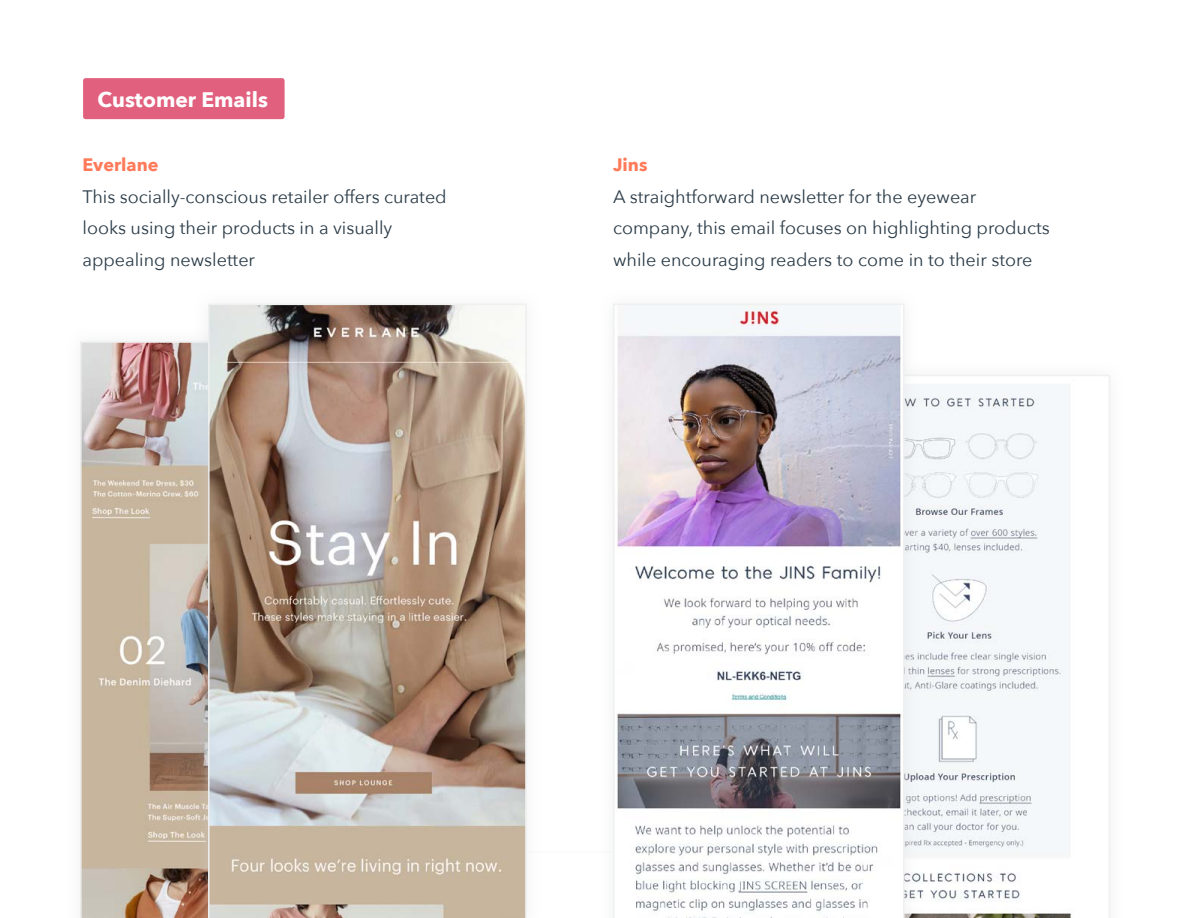
<style>
.page{position:relative;width:1188px;height:918px;background:#fff}
.page>*{position:absolute;margin:0;border:0;box-sizing:border-box;transform-origin:0 0}
.t1{font:700 21px "Avenir Next";color:#fff}
.t2{font:18px/31.5px "Avenir Next";color:#2a3b47}
.t3{font:700 18px "Avenir Next";color:#ff7a59}
</style>
<div class="page">
<hr style="left:82px;top:851px;width:1028px;height:2px;background:#dfdfdf">
<img style="left:80px;top:341px;width:113px;height:577px">
<div style="left:790px;top:360px;width:335px;height:558px;background:#fbfcfc"></div>
<svg style="left:919px;top:375px;width:191px;height:543px"></svg>
<div style="left:598px;top:289px;width:321px;height:629px;background:#d1d3d4;opacity:.35"></div>
<img style="left:613px;top:304px;width:291px;height:614px">
<div style="left:193px;top:289px;width:348px;height:629px;background:#d1d3d4;opacity:.35"></div>
<img style="left:208px;top:304px;width:319px;height:614px">
<div style="left:83px;top:78px;width:202px;height:41px;background:#e1607e;border-radius:3px"></div>
<p class="t1" style="left:98px;top:81px;width:172px">Customer Emails</p>
<p class="t3" style="left:82px;top:149px;width:78px">Everlane</p>
<p class="t2" style="left:82px;top:181px;width:366px">This socially-conscious retailer offers curated looks using their products in a visually appealing newsletter</p>
<p class="t3" style="left:613px;top:149px;width:36px">Jins</p>
<p class="t2" style="left:613px;top:181px;width:438px">A straightforward newsletter for the eyewear company, this email focuses on highlighting products while encouraging readers to come in to their store</p>
</div>
